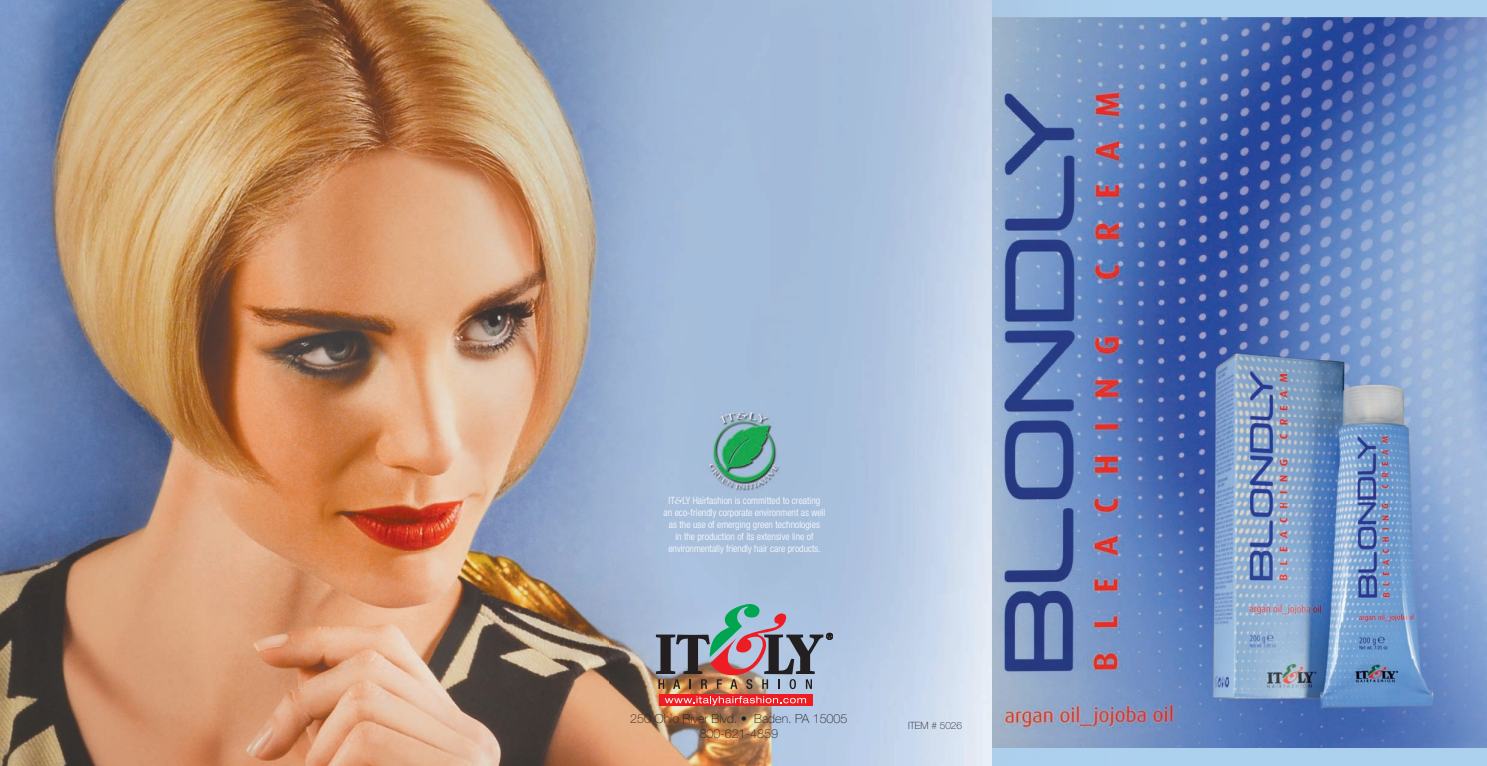
<style>
.page{position:relative;width:1487px;height:766px;background:#fff}
.page>*{position:absolute;margin:0;border:0;box-sizing:border-box;transform-origin:0 0}
.t1{font:100 12.5px/15px "Helvetica Neue CE";color:#231f20;text-align:center}
.t2{font:300 condensed 10px/11.9px "Helvetica Neue";color:#fff;text-align:center}
.t3{font:100 10px "Helvetica Neue CE";color:#231f20}
.s1{font-family:"Palatino";font-weight:400;font-style:italic;font-stretch:normal}
</style>
<div class="page">
<div style="left:992px;top:0;width:495px;height:766px;background:#acd1ee"></div>
<img style="left:0;top:0;width:916px;height:253px">
<img style="left:0;top:253px;width:607px;height:513px">
<img style="left:607px;top:428px;width:133px;height:338px">
<img style="left:784px;top:428px;width:133px;height:338px">
<img style="left:740px;top:496px;width:44px;height:270px">
<img style="left:992px;top:17px;width:495px;height:731px">
<svg style="left:656px;top:604px;width:177px;height:85px"></svg>
<div style="left:659px;top:694px;width:153px;height:12px;background:#ee1d23"></div>
<svg style="left:665px;top:696px;width:141px;height:9px"></svg>
<img style="left:698px;top:402px;width:93px;height:94px">
<img style="left:1169px;top:331px;width:302px;height:391px">
<p class="t2" style="left:664px;top:495px;width:163px">IT<span class="s1">&amp;</span>LY Hairfashion is committed to creating an eco-friendly corporate environment as well as the use of emerging green technologies<br>in the production of its extensive line of environmentally friendly hair care products.</p>
<p class="t1" style="left:630px;top:711px;width:219px">250 Ohio River Blvd. • Baden. PA 15005<br>800-621-4859</p>
<p class="t3" style="left:908px;top:720px;width:55px">ITEM # 5026</p>
</div>
